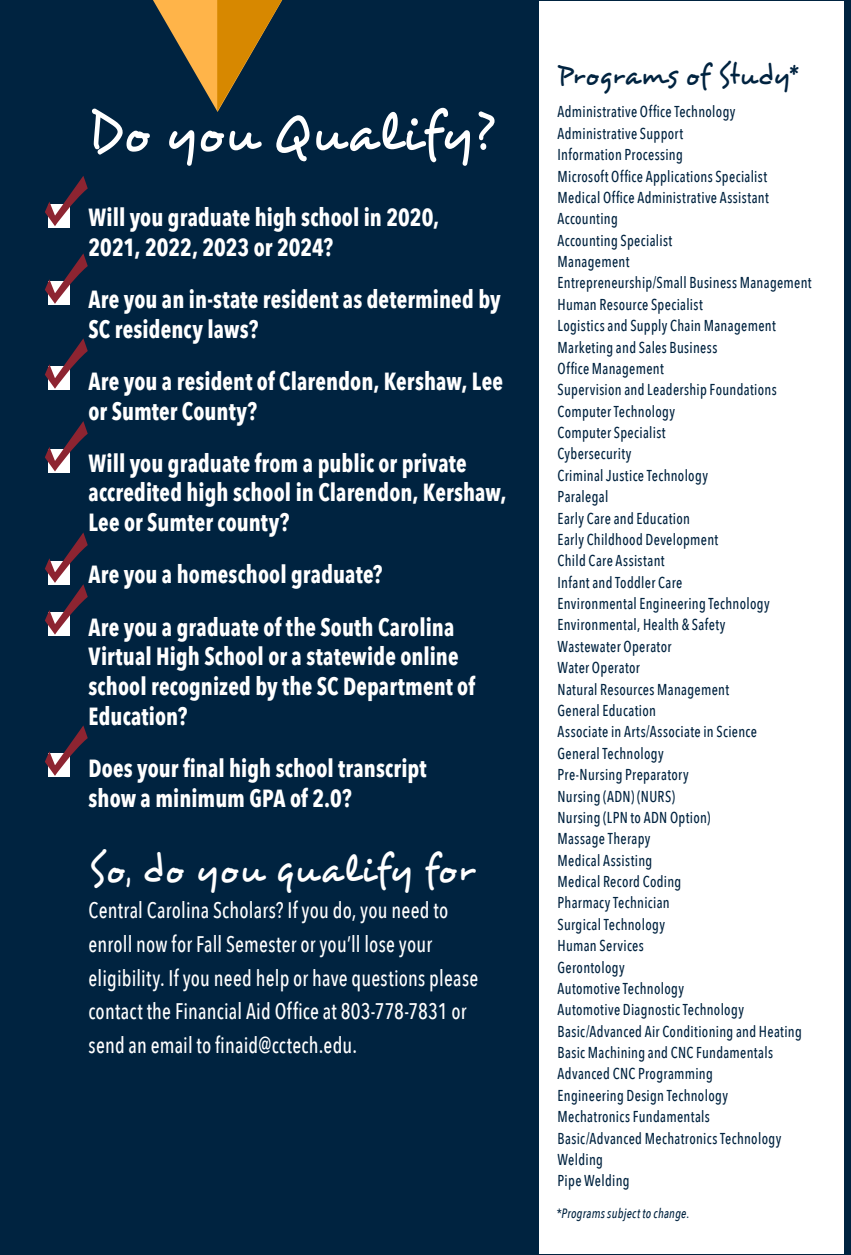
<style>
.page{position:relative;width:851px;height:1255px;background:#fff}
.page>*{position:absolute;margin:0;border:0;box-sizing:border-box;transform-origin:0 0}
.t1{font:56.25px "Desyrel";letter-spacing:.02em;color:#fff;scale:.9 1}
.t2{font:40.5px "Desyrel";letter-spacing:.015em;color:#fff;scale:.9 1}
.t3{font:29.25px "Desyrel";letter-spacing:.01em;color:#002340;scale:.9 1}
.t4{font:700 24.75px/29.7px "Avenir Next Condensed";letter-spacing:.005em;color:#fff;scale:.9 1}
.t5{font:500 22.5px/33.8px "Avenir Next Condensed";letter-spacing:.01em;color:#fff;scale:.9 1}
.t6{font:500 15.75px/21.4px "Avenir Next Condensed";letter-spacing:.025em;color:#002340;scale:.9 1}
.t7{font:italic 500 13.5px "Avenir Next Condensed";letter-spacing:.02em;color:#002340;scale:.9 1}
</style>
<div class="page">
<div style="left:0;top:0;width:850px;height:1254px;background:#002340"></div>
<svg style="left:45px;top:176px;width:43px;height:52px"></svg>
<svg style="left:45px;top:253px;width:43px;height:52px"></svg>
<svg style="left:45px;top:338px;width:43px;height:52px"></svg>
<svg style="left:45px;top:421px;width:43px;height:52px"></svg>
<svg style="left:45px;top:532px;width:43px;height:104px"></svg>
<svg style="left:45px;top:725px;width:43px;height:52px"></svg>
<div style="left:539px;top:1px;width:305px;height:1252px;background:#fff"></div>
<svg style="left:153px;top:0;width:130px;height:112px"></svg>
<h1 class="t1" style="left:88px;top:97px;width:449px">Do you Qualify?</h1>
<h3 class="t4" style="left:89px;top:202px;width:391px">Will you graduate high school in 2020,<br>2021, 2022, 2023 or 2024?</h3>
<h3 class="t4" style="left:89px;top:284px;width:459px">Are you an in-state resident as determined by<br>SC residency laws?</h3>
<h3 class="t4" style="left:89px;top:366px;width:462px">Are you a resident of Clarendon, Kershaw, Lee or Sumter County?</h3>
<h3 class="t4" style="left:89px;top:448px;width:466px">Will you graduate from a public or private accredited high school in Clarendon, Kershaw,<br>Lee or Sumter county?</h3>
<h3 class="t4" style="left:89px;top:548px;width:408px;line-height:52.2px">Are you a homeschool graduate?<br>Are you a graduate of the South Carolina</h3>
<h3 class="t4" style="left:89px;top:641px;width:431px">Virtual High School or a statewide online school recognized by the SC Department of<br>Education?</h3>
<h3 class="t4" style="left:89px;top:753px;width:377px">Does your final high school transcript show a minimum GPA of 2.0?</h3>
<h2 class="t2" style="left:88px;top:843px;width:430px">So, do you qualify for</h2>
<p class="t5" style="left:88px;top:893px;width:434px">Central Carolina Scholars? If you do, you need to enroll now for Fall Semester or you’ll lose your eligibility. If you need help or have questions please contact the Financial Aid Office at 803-778-7831 or send an email to finaid@cctech.edu.</p>
<h3 class="t3" style="left:557px;top:56px;width:267px">Programs of Study*</h3>
<p class="t6" style="left:557px;top:101px;width:284px">Administrative Office Technology<br>Administrative Support<br>Information Processing<br>Microsoft Office Applications Specialist<br>Medical Office Administrative Assistant<br>Accounting<br>Accounting Specialist<br>Management<br>Entrepreneurship/Small Business Management<br>Human Resource Specialist<br>Logistics and Supply Chain Management<br>Marketing and Sales Business<br>Office Management<br>Supervision and Leadership Foundations<br>Computer Technology<br>Computer Specialist<br>Cybersecurity<br>Criminal Justice Technology<br>Paralegal<br>Early Care and Education<br>Early Childhood Development<br>Child Care Assistant<br>Infant and Toddler Care<br>Environmental Engineering Technology<br>Environmental, Health &amp; Safety<br>Wastewater Operator<br>Water Operator<br>Natural Resources Management<br>General Education<br>Associate in Arts/Associate in Science<br>General Technology<br>Pre-Nursing Preparatory<br>Nursing (ADN) (NURS)<br>Nursing (LPN to ADN Option)<br>Massage Therapy<br>Medical Assisting<br>Medical Record Coding<br>Pharmacy Technician<br>Surgical Technology<br>Human Services<br>Gerontology<br>Automotive Technology<br>Automotive Diagnostic Technology<br>Basic/Advanced Air Conditioning and Heating<br>Basic Machining and CNC Fundamentals<br>Advanced CNC Programming<br>Engineering Design Technology<br>Mechatronics Fundamentals<br>Basic/Advanced Mechatronics Technology<br>Welding<br>Pipe Welding</p>
<p class="t7" style="left:556px;top:1205px;width:150px">*Programs subject to change.</p>
</div>
